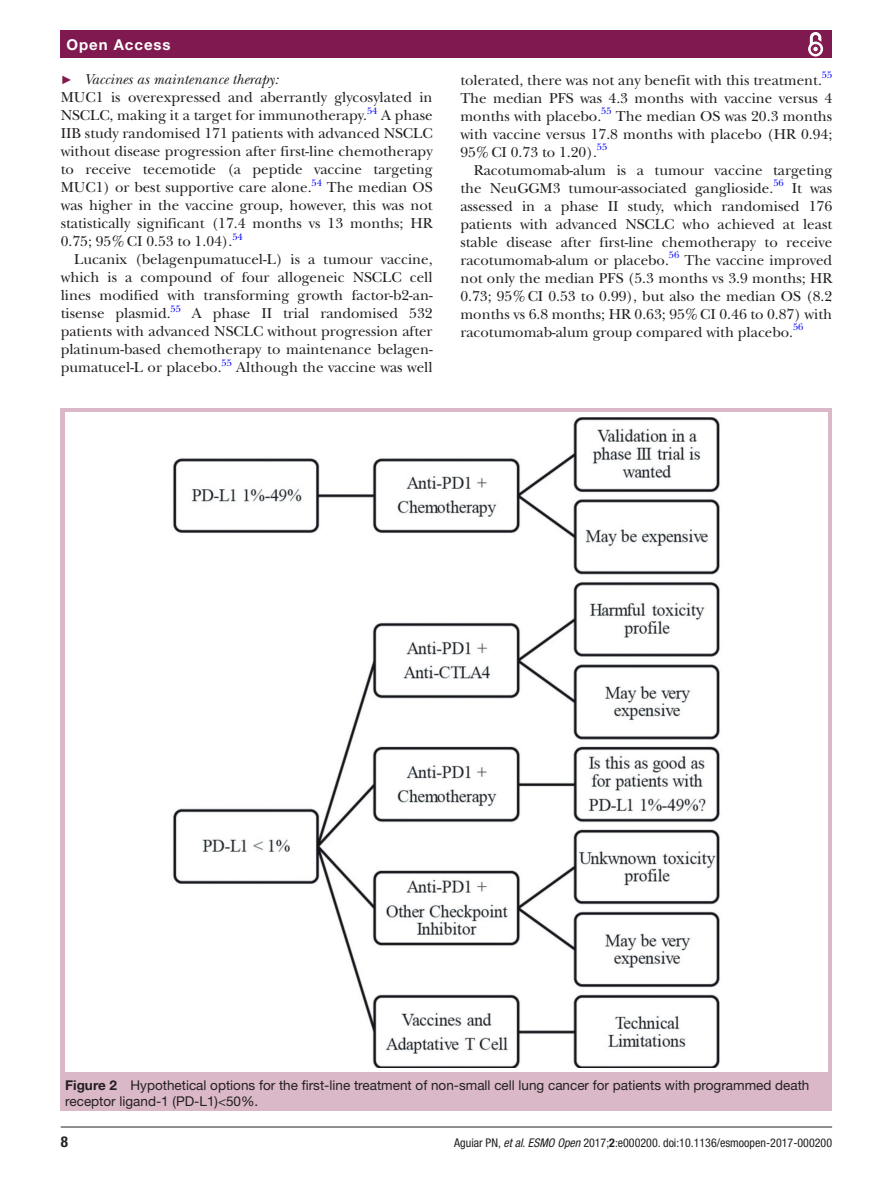
<style>
.page{position:relative;width:893px;height:1191px;background:#fff}
.page>*{position:absolute;margin:0;border:0;box-sizing:border-box;transform-origin:0 0}
.t1{font:15px/18px "New Baskerville";color:#231f20;text-align:justify}
.t2{font:700 15px "Helvetica Neue LT Std";letter-spacing:.065em;color:#fff}
.t3{font:700 condensed 15px "Helvetica Neue LT Std";color:#231f20}
.t4{font:13.5px/16.2px "Helvetica Neue LT Std";color:#231f20}
.t5{font:condensed 12px "Helvetica Neue LT Std";color:#231f20}
.t6{font:9.9px "New Baskerville";color:#00f}
.s1{font-family:"Arial";font-size:12px;color:#80194f}
.s2{font-style:italic}
.s3{font-weight:700}
</style>
<div class="page">
<div style="left:61px;top:31px;width:771px;height:27px;background:#80194f"></div>
<svg style="left:808px;top:32px;width:15px;height:25px"></svg>
<div style="left:812px;top:45px;width:7px;height:8px;border:1px solid #80194f;border-radius:50%"></div>
<hr style="left:61px;top:1126px;width:771px;height:1px;background:#231f20">
<div style="left:61px;top:408px;width:771px;height:702px;background:#dab8c8"></div>
<div style="left:65px;top:412px;width:762px;height:660px;background:#fff"></div>
<img style="left:173px;top:417px;width:547px;height:650px">
<p class="t2" style="left:66px;top:35px;width:106px">Open Access</p>
<p class="t1" style="left:61px;top:70px;width:373px;text-align:left"><span class="s1">►</span> <span class="s2">Vaccines as maintenance therapy:<br></span>MUC1 is overexpressed and aberrantly glycosylated in<br>NSCLC, making it a target for immunotherapy.</p>
<p class="t6" style="left:367px;top:105px;width:12px">54</p>
<p class="t1" style="left:61px;top:106px;width:373px;text-indent:320px">A phase IIB study randomised 171 patients with advanced NSCLC without disease progression after first-line chemotherapy to receive tecemotide (a peptide vaccine targeting MUC1) or best supportive care alone.</p>
<p class="t6" style="left:312px;top:177px;width:12px">54</p>
<p class="t1" style="left:61px;top:178px;width:373px;text-indent:266px">The median OS was higher in the vaccine group, however, this was not statistically significant (17.4 months vs 13 months; HR 0.75; 95%CI 0.53 to 1.04).</p>
<p class="t6" style="left:232px;top:231px;width:12px">54</p>
<p class="t1" style="left:61px;top:250px;width:373px;text-indent:14px">Lucanix (belagenpumatucel-L) is a tumour vaccine, which is a compound of four allogeneic NSCLC cell lines modified with transforming growth factor-b2-an&shy;tisense plasmid.</p>
<p class="t6" style="left:171px;top:303px;width:12px">55</p>
<p class="t1" style="left:61px;top:304px;width:373px;text-indent:131px">A phase II trial randomised 532 patients with advanced NSCLC without progression after platinum-based chemotherapy to maintenance belagen&shy;pumatucel-L or placebo.</p>
<p class="t6" style="left:222px;top:357px;width:12px">55</p>
<p class="t1" style="left:236px;top:358px;width:198px">Although the vaccine was well</p>
<p class="t1" style="left:460px;top:71px;width:373px">tolerated, there was not any benefit with this treatment.<sup>55<br></sup>The median PFS was 4.3 months with vaccine versus 4 months with placebo.</p>
<p class="t6" style="left:601px;top:105px;width:12px">55</p>
<p class="t1" style="left:460px;top:107px;width:373px;text-indent:155px">The median OS was 20.3 months with vaccine versus 17.8 months with placebo (HR 0.94; 95%CI 0.73 to 1.20).</p>
<p class="t6" style="left:597px;top:141px;width:12px">55</p>
<p class="t1" style="left:460px;top:161px;width:373px;text-indent:14px">Racotumomab-alum is a tumour vaccine targeting the NeuGGM3 tumour-associated ganglioside.</p>
<p class="t6" style="left:773px;top:177px;width:12px">56</p>
<p class="t1" style="left:460px;top:179px;width:373px;text-indent:331px">It was assessed in a phase II study, which randomised 176 patients with advanced NSCLC who achieved at least stable disease after first-line chemotherapy to receive racotumomab-alum or placebo.</p>
<p class="t6" style="left:669px;top:249px;width:12px">56</p>
<p class="t1" style="left:460px;top:251px;width:373px;text-indent:224px">The vaccine improved not only the median PFS (5.3 months vs 3.9 months; HR 0.73; 95%CI 0.53 to 0.99), but also the median OS (8.2 months vs 6.8 months; HR 0.63; 95%CI 0.46 to 0.87) with racotumomab-alum group compared with placebo.</p>
<p class="t6" style="left:793px;top:321px;width:12px">56</p>
<p class="t4" style="left:65px;top:1077px;width:746px"><span class="s3">Figure 2</span> Hypothetical options for the first-line treatment of non-small cell lung cancer for patients with programmed death receptor ligand-1 (PD-L1)&lt;50%.</p>
<p class="t3" style="left:61px;top:1132px;width:9px">8</p>
<p class="t5" style="left:454px;top:1135px;width:379px">Aguiar PN, <span class="s2">et al</span>. <span class="s2">ESMO Open</span> 2017;<span class="s3">2</span>:e000200. doi:10.1136/esmoopen-2017-000200</p>
</div>
